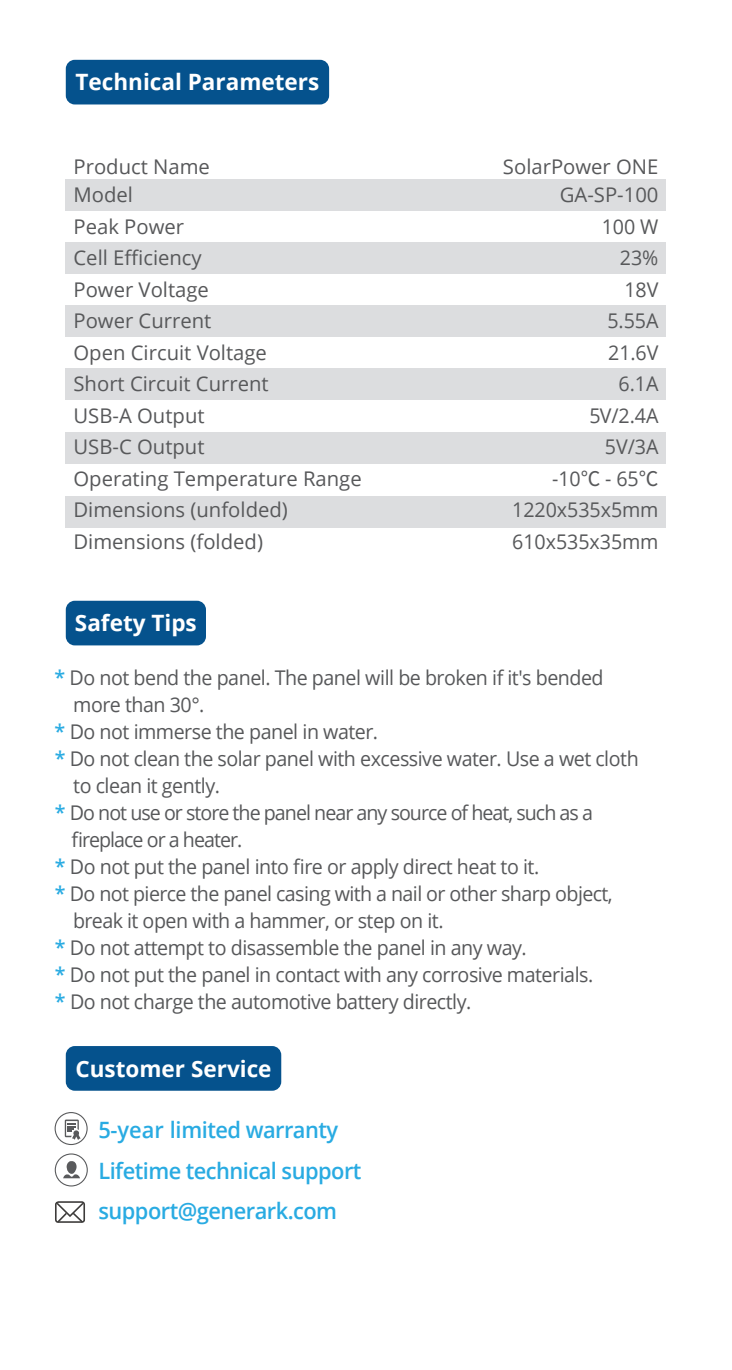
<style>
.page{position:relative;width:732px;height:1370px;background:#fff}
.page>*{position:absolute;margin:0;border:0;box-sizing:border-box;transform-origin:0 0}
.t1{font:600 22.5px/40.5px "Open Sans";letter-spacing:-.025em;color:#29abe2}
.t2{font:700 22.5px "Open Sans";color:#fff}
.t3{font:20.25px "Open Sans";letter-spacing:-.025em;color:#57585a}
.t4{font:20.25px "Open Sans";color:#57585a}
.t5{font:20.25px "Open Sans";letter-spacing:-.05em;color:#57585a}
.t6{font:20.25px "Open Sans";letter-spacing:-.005em;color:#57585a}
.s1{font-family:"Source Han Sans CN"}
.s2{font-weight:600;color:#29abe2}
</style>
<div class="page">
<div style="left:66px;top:600px;width:140px;height:45px;background:#05528d;border-radius:9px"></div>
<div style="left:66px;top:60px;width:263px;height:44px;background:#05528d;border-radius:9px"></div>
<div style="left:66px;top:1045px;width:215px;height:45px;background:#05528d;border-radius:9px"></div>
<div style="left:65px;top:179px;width:600px;height:32px;background:#dcdddf"></div>
<div style="left:65px;top:242px;width:600px;height:32px;background:#dcdddf"></div>
<div style="left:65px;top:367px;width:600px;height:32px;background:#dcdddf"></div>
<div style="left:65px;top:432px;width:600px;height:32px;background:#dcdddf"></div>
<div style="left:65px;top:496px;width:600px;height:32px;background:#dcdddf"></div>
<div style="left:65px;top:305px;width:600px;height:32px;background:#dcdddf"></div>
<svg style="left:55px;top:1153px;width:33px;height:33px"></svg>
<svg style="left:55px;top:1112px;width:33px;height:32px"></svg>
<svg style="left:55px;top:1201px;width:30px;height:22px"></svg>
<p class="t2" style="left:75px;top:66px;width:245px">Technical Parameters</p>
<p class="t4" style="left:73px;top:152px;width:138px">Product Name</p>
<p class="t4" style="left:502px;top:152px;width:157px">SolarPower ONE</p>
<p class="t3" style="left:73px;top:181px;width:61px">Model</p>
<p class="t3" style="left:559px;top:181px;width:100px">GA-SP-100</p>
<p class="t4" style="left:73px;top:212px;width:112px">Peak Power</p>
<p class="t3" style="left:601px;top:212px;width:58px">100 W</p>
<p class="t4" style="left:73px;top:244px;width:130px">Cell Efficiency</p>
<p class="t3" style="left:619px;top:244px;width:40px">23%</p>
<p class="t4" style="left:73px;top:275px;width:137px">Power Voltage</p>
<p class="t3" style="left:624px;top:275px;width:36px">18V</p>
<p class="t4" style="left:73px;top:307px;width:139px">Power Current</p>
<p class="t3" style="left:607px;top:307px;width:53px">5.55A</p>
<p class="t4" style="left:73px;top:338px;width:195px">Open Circuit Voltage</p>
<p class="t3" style="left:608px;top:338px;width:52px">21.6V</p>
<p class="t4" style="left:73px;top:370px;width:196px">Short Circuit Current</p>
<p class="t3" style="left:618px;top:370px;width:41px">6.1A</p>
<p class="t4" style="left:73px;top:401px;width:132px">USB-A Output</p>
<p class="t3" style="left:589px;top:401px;width:70px">5V/2.4A</p>
<p class="t4" style="left:73px;top:433px;width:132px">USB-C Output</p>
<p class="t3" style="left:604px;top:433px;width:55px">5V/3A</p>
<p class="t4" style="left:73px;top:464px;width:289px">Operating Temperature Range</p>
<p class="t3" style="left:552px;top:464px;width:108px">-10<span class="s1">℃</span> - 65<span class="s1">℃</span></p>
<p class="t4" style="left:73px;top:496px;width:216px">Dimensions (unfolded)</p>
<p class="t6" style="left:512px;top:496px;width:148px">1220x535x5mm</p>
<p class="t4" style="left:73px;top:527px;width:191px">Dimensions (folded)</p>
<p class="t6" style="left:512px;top:527px;width:148px">610x535x35mm</p>
<p class="t2" style="left:75px;top:606px;width:123px">Safety Tips</p>
<p class="t3" style="left:55px;top:663px;width:550px"><span class="s2">*</span> Do not bend the panel. The panel will be broken if it's bended</p>
<p class="t3" style="left:73px;top:690px;width:133px">more than 30°.</p>
<p class="t3" style="left:55px;top:717px;width:325px"><span class="s2">*</span> Do not immerse the panel in water.</p>
<p class="t3" style="left:55px;top:744px;width:585px"><span class="s2">*</span> Do not clean the solar panel with excessive water. Use a wet cloth</p>
<p class="t3" style="left:73px;top:771px;width:148px">to clean it gently.</p>
<p class="t5" style="left:55px;top:798px;width:539px"><span class="s2">*</span> Do not use or store the panel near any source of heat, such as a</p>
<p class="t5" style="left:71px;top:825px;width:172px">fireplace or a heater.</p>
<p class="t3" style="left:55px;top:852px;width:485px"><span class="s2">*</span> Do not put the panel into fire or apply direct heat to it.</p>
<p class="t3" style="left:55px;top:879px;width:559px"><span class="s2">*</span> Do not pierce the panel casing with a nail or other sharp object,</p>
<p class="t3" style="left:73px;top:906px;width:372px">break it open with a hammer, or step on it.</p>
<p class="t3" style="left:55px;top:933px;width:473px"><span class="s2">*</span> Do not attempt to disassemble the panel in any way.</p>
<p class="t3" style="left:55px;top:960px;width:539px"><span class="s2">*</span> Do not put the panel in contact with any corrosive materials.</p>
<p class="t3" style="left:55px;top:987px;width:418px"><span class="s2">*</span> Do not charge the automotive battery directly.</p>
<p class="t2" style="left:75px;top:1052px;width:197px">Customer Service</p>
<p class="t1" style="left:98px;top:1109px;width:264px">5-year limited warranty<br>Lifetime technical support support@generark.com</p>
</div>
